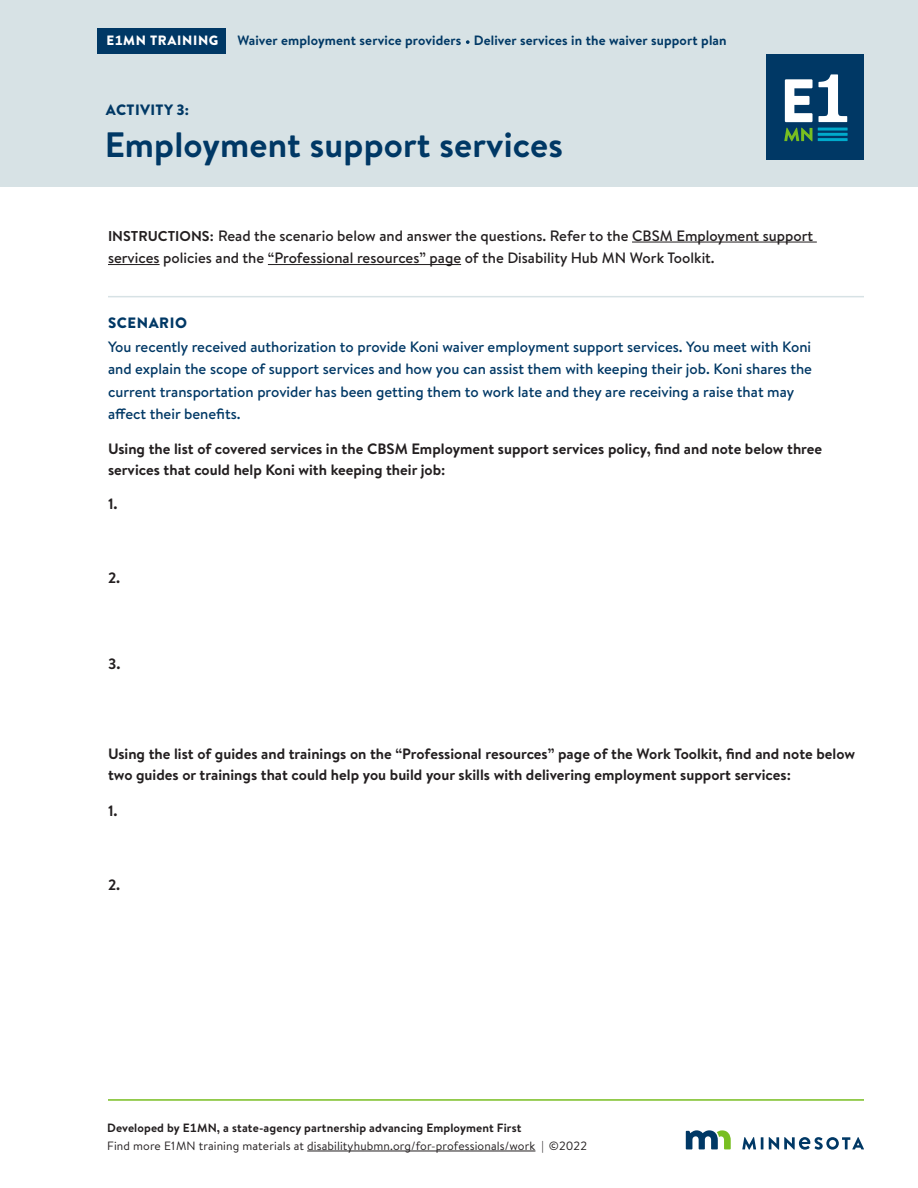
<style>
.page{position:relative;width:918px;height:1188px;background:#fff}
.page>*{position:absolute;margin:0;border:0;box-sizing:border-box;transform-origin:0 0}
.Header_1_H1{font:700 35.25px "Brandon Text";letter-spacing:.005em;color:#003865}
.Subhead_2_H3{font:700 15px/21px "Brandon Text";color:#231f20}
.Body_blue_medium{font:500 15px/22.5px "Brandon Text";color:#003865}
.Instructions_body{font:500 15px/22.5px "Brandon Text";color:#231f20}
.Header_1_H1-2{font:900 15px "Brandon Text";letter-spacing:.025em;color:#003865}
.Body{font:700 15px "Brandon Text";color:#231f20}
.Subhead_1_All_Caps_B{font:900 15px "Brandon Text";letter-spacing:.035em;color:#003865}
.E1MN_Training{font:700 13.5px "Brandon Text";letter-spacing:.01em;color:#003865}
.E1MN_Training-2{font:900 13.5px "Brandon Text";letter-spacing:.05em;color:#fff}
.t1{font:12px/18px "Brandon Text";letter-spacing:.01em;color:#231f20}
.s1{font-weight:700;font-size:14.25px}
.s2{font-weight:700}
</style>
<div class="page">
<div style="left:0;top:0;width:918px;height:187px;background:#d7e2e5"></div>
<hr style="left:108px;top:296px;width:756px;height:1px;background:#d7e2e5">
<div style="left:97px;top:28px;width:129px;height:26px;background:#003865"></div>
<svg style="left:466px;top:40px;width:4px;height:4px"></svg>
<hr style="left:108px;top:1099px;width:756px;height:2px;background:#78be21">
<div style="left:767px;top:54px;width:97px;height:106px;background:#003865"></div>
<svg style="left:784px;top:128px;width:28px;height:13px"></svg>
<hr style="left:818px;top:128px;width:30px;height:3px;background:#00abcc">
<hr style="left:818px;top:133px;width:30px;height:3px;background:#00abcc">
<hr style="left:818px;top:138px;width:30px;height:3px;background:#00abcc">
<svg style="left:785px;top:74px;width:62px;height:48px"></svg>
<hr style="left:632px;top:242px;width:185px;height:1px;background:#231f20">
<hr style="left:108px;top:264px;width:52px;height:1px;background:#231f20">
<hr style="left:268px;top:264px;width:193px;height:1px;background:#231f20">
<hr style="left:307px;top:1151px;width:228px;height:1px;background:#231f20">
<svg style="left:686px;top:1130px;width:45px;height:19px"></svg>
<svg style="left:742px;top:1137px;width:21px;height:13px"></svg>
<svg style="left:769px;top:1137px;width:95px;height:13px"></svg>
<p class="E1MN_Training-2" style="left:107px;top:31px;width:113px">E1MN TRAINING</p>
<p class="E1MN_Training" style="left:237px;top:31px;width:491px">Waiver employment service providers Deliver services in the waiver support plan</p>
<h1 class="Header_1_H1-2" style="left:106px;top:100px;width:85px">ACTIVITY 3:</h1>
<h1 class="Header_1_H1" style="left:105px;top:121px;width:460px">Employment support services</h1>
<p class="Instructions_body" style="left:108px;top:224px;width:707px"><span class="s1">INSTRUCTIONS:</span> Read the scenario below and answer the questions. Refer to the CBSM Employment support services policies and the “Professional resources” page of the Disability Hub MN Work Toolkit.</p>
<h2 class="Subhead_1_All_Caps_B" style="left:108px;top:312px;width:80px">SCENARIO</h2>
<p class="Body_blue_medium" style="left:108px;top:335px;width:706px">You recently received authorization to provide Koni waiver employment support services. You meet with Koni and explain the scope of support services and how you can assist them with keeping their job. Koni shares the current transportation provider has been getting them to work late and they are receiving a raise that may affect their benefits.</p>
<h3 class="Subhead_2_H3" style="left:108px;top:438px;width:716px">Using the list of covered services in the CBSM Employment support services policy, find and note below three services that could help Koni with keeping their job:</h3>
<p class="Body" style="left:108px;top:493px;width:11px">1.</p>
<p class="Body" style="left:108px;top:567px;width:14px">2.</p>
<p class="Body" style="left:108px;top:653px;width:14px">3.</p>
<h3 class="Subhead_2_H3" style="left:108px;top:743px;width:749px">Using the list of guides and trainings on the “Professional resources” page of the Work Toolkit, find and note below two guides or trainings that could help you build your skills with delivering employment support services:</h3>
<p class="Body" style="left:108px;top:801px;width:11px">1.</p>
<p class="Body" style="left:108px;top:875px;width:14px">2.</p>
<p class="t1" style="left:107px;top:1118px;width:481px"><span class="s2">Developed by E1MN, a state-agency partnership advancing Employment First<br></span>Find more E1MN training materials at disabilityhubmn.org/for-professionals/work | ©2022</p>
</div>
